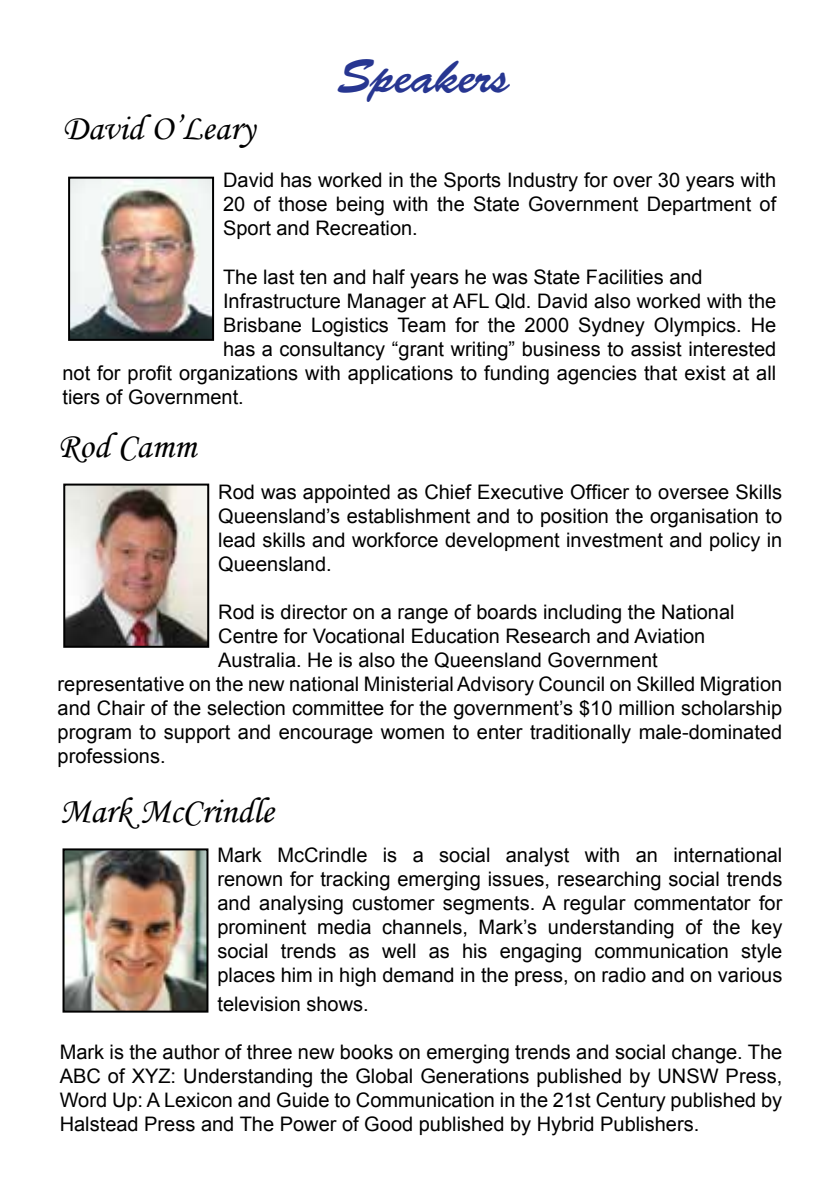
<style>
.page{position:relative;width:840px;height:1191px;background:#fff}
.page>*{position:absolute;margin:0;border:0;box-sizing:border-box;transform-origin:0 0}
.t1{font:48px "Brush Script Std";color:#273691}
.t2{font:36px "Monotype Corsiva";color:#000}
.t3{font:20px/24px "Arial";color:#000;text-align:justify}
</style>
<div class="page">
<img style="left:65px;top:851px;width:140px;height:158px">
<div style="left:62px;top:848px;width:146px;height:164px;border:2px solid #000"></div>
<img style="left:71px;top:180px;width:140px;height:158px">
<div style="left:68px;top:177px;width:146px;height:164px;border:2px solid #000"></div>
<img style="left:66px;top:486px;width:140px;height:159px">
<div style="left:63px;top:483px;width:146px;height:165px;border:2px solid #000"></div>
<h1 class="t1" style="left:337px;top:50px;width:174px">Speakers</h1>
<h2 class="t2" style="left:62px;top:107px;width:194px">David O’Leary</h2>
<p class="t3" style="left:223px;top:169px;width:554px">David has worked in the Sports Industry for over 30 years with 20 of those being with the State Government Department of Sport and Recreation.</p>
<p class="t3" style="left:223px;top:265px;width:481px">The last ten and half years he was State Facilities and</p>
<p class="t3" style="left:223px;top:289px;width:554px">Infrastructure Manager at AFL Qld. David also worked with the</p>
<p class="t3" style="left:223px;top:313px;width:554px">Brisbane Logistics Team for the 2000 Sydney Olympics. He</p>
<p class="t3" style="left:223px;top:337px;width:554px">has a consultancy “grant writing” business to assist interested</p>
<p class="t3" style="left:62px;top:361px;width:715px">not for profit organizations with applications to funding agencies that exist at all</p>
<p class="t3" style="left:62px;top:385px;width:183px">tiers of Government.</p>
<h2 class="t2" style="left:58px;top:424px;width:140px">Rod Camm</h2>
<p class="t3" style="left:218px;top:480px;width:565px">Rod was appointed as Chief Executive Officer to oversee Skills Queensland’s establishment and to position the organisation to lead skills and workforce development investment and policy in Queensland.</p>
<p class="t3" style="left:218px;top:600px;width:517px">Rod is director on a range of boards including the National</p>
<p class="t3" style="left:218px;top:624px;width:488px">Centre for Vocational Education Research and Aviation</p>
<p class="t3" style="left:218px;top:648px;width:441px">Australia. He is also the Queensland Government</p>
<p class="t3" style="left:58px;top:672px;width:725px">representative on the new national Ministerial Advisory Council on Skilled Migration</p>
<p class="t3" style="left:58px;top:696px;width:725px">and Chair of the selection committee for the government’s $10 million scholarship</p>
<p class="t3" style="left:58px;top:720px;width:725px">program to support and encourage women to enter traditionally male-dominated</p>
<p class="t3" style="left:58px;top:744px;width:109px">professions.</p>
<h2 class="t2" style="left:60px;top:789px;width:215px">Mark McCrindle</h2>
<p class="t3" style="left:217px;top:843px;width:566px">Mark McCrindle is a social analyst with an international renown for tracking emerging issues, researching social trends and analysing customer segments. A regular commentator for prominent media channels, Mark’s understanding of the key social trends as well as his engaging communication style places him in high demand in the press, on radio and on various</p>
<p class="t3" style="left:217px;top:991px;width:153px">television shows.</p>
<p class="t3" style="left:60px;top:1039px;width:723px">Mark is the author of three new books on emerging trends and social change. The ABC of XYZ: Understanding the Global Generations published by UNSW Press, Word Up: A Lexicon and Guide to Communication in the 21st Century published by Halstead Press and The Power of Good published by Hybrid Publishers.</p>
</div>
